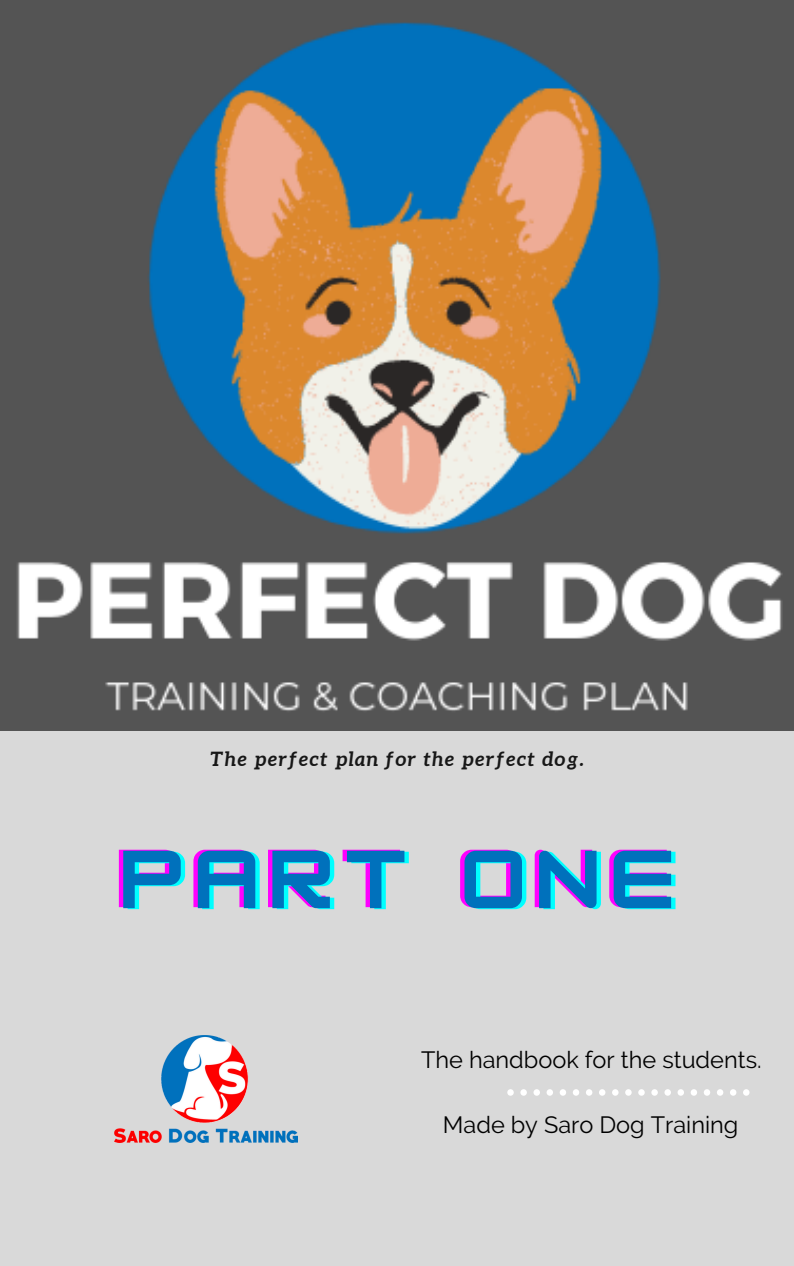
<style>
.page{position:relative;width:794px;height:1266px;background:#fff}
.page>*{position:absolute;margin:0;border:0;box-sizing:border-box;transform-origin:0 0}
.t1{font:700 71.78px "HK Modular";letter-spacing:-.76em;color:#f0f}
.t2{font:23.48px "Raleway";color:#000}
.t3{font:italic 700 19.88px "Aleo";letter-spacing:.06em;color:#171717}
.s1{color:#0ff}
</style>
<div class="page">
<div style="left:0;top:0;width:793px;height:1266px;background:#d9d9d9"></div>
<div style="left:572px;top:1089px;width:7px;height:6px;background:#fff;border-radius:50%"></div>
<div style="left:585px;top:1089px;width:7px;height:6px;background:#fff;border-radius:50%"></div>
<div style="left:559px;top:1089px;width:7px;height:6px;background:#fff;border-radius:50%"></div>
<div style="left:611px;top:1089px;width:7px;height:6px;background:#fff;border-radius:50%"></div>
<svg style="left:507px;top:1089px;width:6px;height:6px"></svg>
<svg style="left:624px;top:1089px;width:7px;height:6px"></svg>
<svg style="left:520px;top:1089px;width:6px;height:6px"></svg>
<svg style="left:533px;top:1089px;width:6px;height:6px"></svg>
<svg style="left:546px;top:1089px;width:6px;height:6px"></svg>
<div style="left:598px;top:1089px;width:7px;height:6px;background:#fff;border-radius:50%"></div>
<svg style="left:704px;top:1089px;width:5px;height:6px"></svg>
<div style="left:716px;top:1089px;width:7px;height:6px;background:#fff;border-radius:50%"></div>
<div style="left:729px;top:1089px;width:7px;height:6px;background:#fff;border-radius:50%"></div>
<div style="left:742px;top:1089px;width:7px;height:6px;background:#fff;border-radius:50%"></div>
<svg style="left:690px;top:1089px;width:6px;height:6px"></svg>
<svg style="left:651px;top:1089px;width:6px;height:6px"></svg>
<svg style="left:664px;top:1089px;width:6px;height:6px"></svg>
<svg style="left:638px;top:1089px;width:6px;height:6px"></svg>
<svg style="left:677px;top:1089px;width:6px;height:6px"></svg>
<img style="left:0;top:0;width:793px;height:730px">
<img style="left:115px;top:1035px;width:182px;height:107px">
<p class="t3" style="left:210px;top:747px;width:374px">The perfect plan for the perfect dog.</p>
<p class="t1" style="left:116px;top:835px;width:563px">P<span class="s1">P</span> A<span class="s1">A</span> R<span class="s1">R</span> T<span class="s1">T</span> O<span class="s1">O</span> N<span class="s1">N</span> E<span class="s1">E</span></p>
<p class="t2" style="left:421px;top:1045px;width:342px">The handbook for the students.</p>
<p class="t2" style="left:442px;top:1110px;width:297px">Made by Saro Dog Training</p>
</div>
